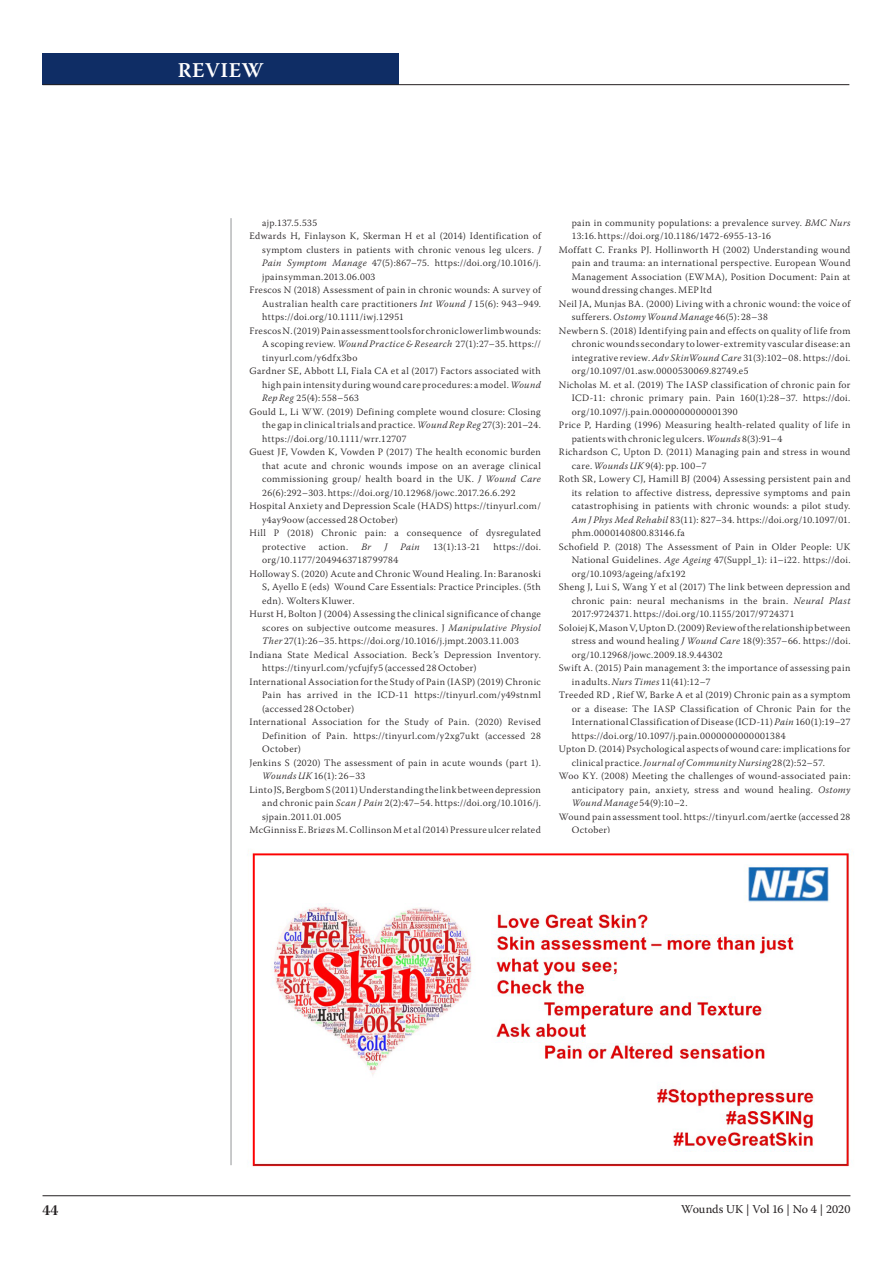
<style>
.page{position:relative;width:893px;height:1263px;background:#fff}
.page>*{position:absolute;margin:0;border:0;box-sizing:border-box;transform-origin:0 0}
.t1{font:600 21px "Warnock Pro";letter-spacing:.025em;color:#fff}
.t2{font:15px "Warnock Pro Bold Subh";color:#231f20}
.t3{font:12px "Warnock Pro";letter-spacing:-.005em;color:#231f20}
.References{font:300 9.75px/13.5px "Warnock Pro";letter-spacing:.04em;color:#231f20;text-align:justify}
.References-2{font:italic 300 9.75px "Warnock Pro";letter-spacing:.03em;color:#231f20}
.s1{font-style:italic}
</style>
<div class="page">
<hr style="left:43px;top:1195px;width:807px;height:1px;background:#231f20">
<div style="left:43px;top:53px;width:356px;height:32px;background:#0f2d65"></div>
<hr style="left:43px;top:84px;width:806px;height:1px;background:#231f20">
<hr style="left:231px;top:218px;width:1px;height:947px;background:#939598">
<img style="left:250px;top:850px;width:600px;height:317px">
<h1 class="t1" style="left:178px;top:57px;width:87px">REVIEW</h1>
<p class="References" style="left:262px;top:216px;width:57px">ajp.137.5.535</p>
<p class="References" style="left:262px;top:229px;width:280px;text-indent:-13px">Edwards H, Finlayson K, Skerman H et al (2014) Identification of symptom clusters in patients with chronic venous leg ulcers. <span class="s1">J Pain Symptom Manage</span> 47(5):867–75. https://doi.org/10.1016/j. jpainsymman.2013.06.003</p>
<p class="References" style="left:262px;top:283px;width:280px;text-indent:-13px">Frescos N (2018) Assessment of pain in chronic wounds: A survey of Australian health care practitioners <span class="s1">Int Wound J</span> 15(6): 943–949. https://doi.org/10.1111/iwj.12951</p>
<p class="References" style="left:262px;top:324px;width:280px;text-indent:-13px">Frescos N. (2019) Pain assessment tools for chronic lower limb wounds:<br>A scoping review. <span class="s1">Wound Practice &amp; Research</span> 27(1):27–35. https:// tinyurl.com/y6dfx3bo</p>
<p class="References" style="left:262px;top:364px;width:280px;text-indent:-13px">Gardner SE, Abbott LI, Fiala CA et al (2017) Factors associated with high pain intensity during wound care procedures: a model. <span class="s1">Wound Rep Reg</span> 25(4): 558–563</p>
<p class="References" style="left:262px;top:405px;width:280px;text-indent:-13px">Gould L, Li WW. (2019) Defining complete wound closure: Closing the gap in clinical trials and practice. <span class="s1">Wound Rep Reg</span> 27(3): 201–24. https://doi.org/10.1111/wrr.12707</p>
<p class="References" style="left:262px;top:445px;width:280px;text-indent:-13px">Guest JF, Vowden K, Vowden P (2017) The health economic burden that acute and chronic wounds impose on an average clinical commissioning group/ health board in the UK. <span class="s1">J Wound Care </span>26(6):292–303. https://doi.org/10.12968/jowc.2017.26.6.292</p>
<p class="References" style="left:262px;top:499px;width:280px;text-indent:-13px">Hospital Anxiety and Depression Scale (HADS) https://tinyurl.com/ y4ay9oow (accessed 28 October)</p>
<p class="References" style="left:262px;top:526px;width:280px;text-indent:-13px">Hill P (2018) Chronic pain: a consequence of dysregulated protective</p>
<p class="References" style="left:319px;top:540px;width:31px">action.</p>
<p class="References-2" style="left:361px;top:541px;width:11px">Br</p>
<p class="References-2" style="left:384px;top:541px;width:4px">J</p>
<p class="References-2" style="left:400px;top:541px;width:21px">Pain</p>
<p class="References" style="left:433px;top:540px;width:49px">13(1):13-21</p>
<p class="References" style="left:493px;top:540px;width:49px">https://doi.</p>
<p class="References" style="left:262px;top:553px;width:138px">org/10.1177/2049463718799784</p>
<p class="References" style="left:262px;top:567px;width:280px;text-indent:-13px">Holloway S. (2020) Acute and Chronic Wound Healing. In: Baranoski S, Ayello E (eds) Wound Care Essentials: Practice Principles. (5th edn). Wolters Kluwer.</p>
<p class="References" style="left:262px;top:607px;width:280px;text-indent:-13px">Hurst H, Bolton J (2004) Assessing the clinical significance of change scores on subjective outcome measures. J <span class="s1">Manipulative Physiol Ther</span> 27(1):26–35. https://doi.org/10.1016/j.jmpt.2003.11.003</p>
<p class="References" style="left:262px;top:648px;width:280px;text-indent:-13px">Indiana State Medical Association. Beck’s Depression Inventory. https://tinyurl.com/ycfujfy5 (accessed 28 October)</p>
<p class="References" style="left:262px;top:675px;width:280px;text-indent:-13px">International Association for the Study of Pain (IASP) (2019) Chronic Pain has arrived in the ICD-11 https://tinyurl.com/y49stnml (accessed 28 October)</p>
<p class="References" style="left:262px;top:715px;width:280px;text-indent:-13px">International Association for the Study of Pain. (2020) Revised Definition of Pain. https://tinyurl.com/y2xg7ukt (accessed 28<br>October)</p>
<p class="References" style="left:262px;top:756px;width:280px;text-indent:-13px">Jenkins S (2020) The assessment of pain in acute wounds (part 1).<br><span class="s1">Wounds UK</span> 16(1): 26–33</p>
<p class="References" style="left:262px;top:783px;width:280px;text-indent:-13px">Linto JS, Bergbom S (2011) Understanding the link between depression and chronic pain <span class="s1">Scan J Pain</span> 2(2):47–54. https://doi.org/10.1016/j. sjpain.2011.01.005</p>
<p class="References" style="left:249px;top:823px;width:293px">McGinniss E, Briggs M, Collinson M et al (2014) Pressure ulcer related</p>
<p class="References" style="left:572px;top:216px;width:280px">pain in community populations: a prevalence survey. <span class="s1">BMC Nurs<br></span>13:16. https://doi.org/10.1186/1472-6955-13-16</p>
<p class="References" style="left:572px;top:243px;width:280px;text-indent:-13px">Moffatt C. Franks PJ. Hollinworth H (2002) Understanding wound pain and trauma: an international perspective. European Wound Management Association (EWMA), Position Document: Pain at wound dressing changes. MEP ltd</p>
<p class="References" style="left:572px;top:297px;width:280px;text-indent:-13px">Neil JA, Munjas BA. (2000) Living with a chronic wound: the voice of sufferers. <span class="s1">Ostomy Wound Manage</span> 46(5): 28–38</p>
<p class="References" style="left:572px;top:324px;width:280px;text-indent:-13px">Newbern S. (2018) Identifying pain and effects on quality of life from chronic wounds secondary to lower-extremity vascular disease: an integrative review. <span class="s1">Adv SkinWound Care</span> 31(3):102–08. https://doi. org/10.1097/01.asw.0000530069.82749.e5</p>
<p class="References" style="left:572px;top:378px;width:280px;text-indent:-13px">Nicholas M. et al. (2019) The IASP classification of chronic pain for ICD-11: chronic primary pain. Pain 160(1):28–37. https://doi. org/10.1097/j.pain.0000000000001390</p>
<p class="References" style="left:572px;top:418px;width:280px;text-indent:-13px">Price P, Harding (1996) Measuring health-related quality of life in patients with chronic leg ulcers. <span class="s1">Wounds</span> 8(3):91–4</p>
<p class="References" style="left:572px;top:445px;width:280px;text-indent:-13px">Richardson C, Upton D. (2011) Managing pain and stress in wound care. <span class="s1">Wounds UK</span> 9(4): pp. 100–7</p>
<p class="References" style="left:572px;top:472px;width:280px;text-indent:-13px">Roth SR, Lowery CJ, Hamill BJ (2004) Assessing persistent pain and its relation to affective distress, depressive symptoms and pain catastrophising in patients with chronic wounds: a pilot study.<br><span class="s1">Am J Phys Med Rehabil</span> 83(11): 827–34. https://doi.org/10.1097/01. phm.0000140800.83146.fa</p>
<p class="References" style="left:572px;top:540px;width:280px;text-indent:-13px">Schofield P. (2018) The Assessment of Pain in Older People: UK National Guidelines. <span class="s1">Age Ageing</span> 47(Suppl_1): i1–i22. https://doi. org/10.1093/ageing/afx192</p>
<p class="References" style="left:572px;top:580px;width:280px;text-indent:-13px">Sheng J, Lui S, Wang Y et al (2017) The link between depression and chronic pain: neural mechanisms in the brain. <span class="s1">Neural Plast </span>2017:9724371. https://doi.org/10.1155/2017/9724371</p>
<p class="References" style="left:572px;top:621px;width:280px;text-indent:-13px">Soloiej K, Mason V, Upton D. (2009) Review of the relationship between stress and wound healing <span class="s1">J Wound Care</span> 18(9):357–66. https://doi. org/10.12968/jowc.2009.18.9.44302</p>
<p class="References" style="left:572px;top:661px;width:280px;text-indent:-13px">Swift A. (2015) Pain management 3: the importance of assessing pain in adults. <span class="s1">Nurs Times</span> 11(41):12–7</p>
<p class="References" style="left:572px;top:688px;width:280px;text-indent:-13px">Treeded RD , Rief W, Barke A et al (2019) Chronic pain as a symptom or a disease: The IASP Classification of Chronic Pain for the International Classification of Disease (ICD-11) <span class="s1">Pain</span> 160(1):19–27 https://doi.org/10.1097/j.pain.0000000000001384</p>
<p class="References" style="left:572px;top:742px;width:280px;text-indent:-13px">Upton D. (2014) Psychological aspects of wound care: implications for clinical practice. <span class="s1">Journal of Community Nursing</span>28(2):52–57.</p>
<p class="References" style="left:572px;top:769px;width:280px;text-indent:-13px">Woo KY. (2008) Meeting the challenges of wound-associated pain: anticipatory pain, anxiety, stress and wound healing. <span class="s1">Ostomy Wound Manage</span> 54(9):10–2.</p>
<p class="References" style="left:572px;top:810px;width:280px;text-indent:-13px">Wound pain assessment tool. https://tinyurl.com/aertke (accessed 28<br>October)</p>
<h2 class="t2" style="left:43px;top:1201px;width:17px">44</h2>
<p class="t3" style="left:681px;top:1202px;width:171px">Wounds UK | Vol 16 | No 4 | 2020</p>
</div>
